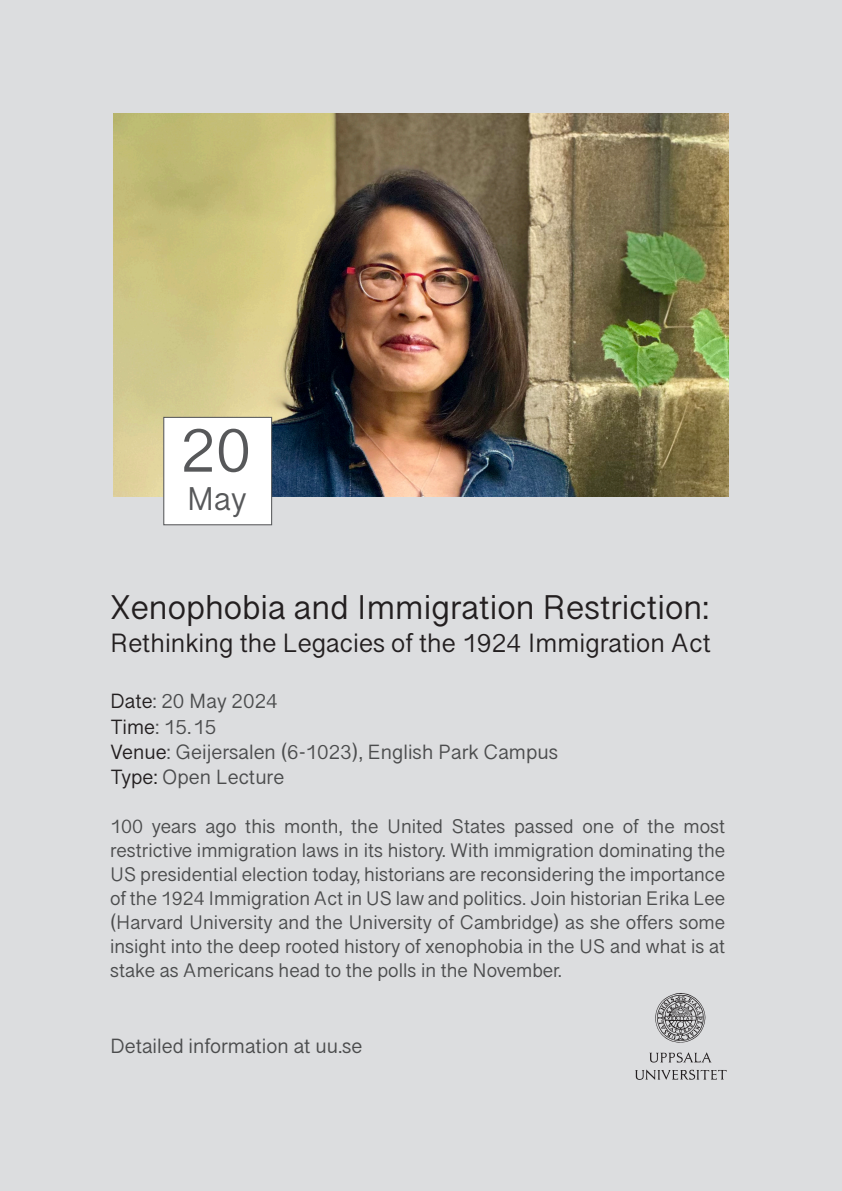
<style>
.page{position:relative;width:842px;height:1191px;background:#dcdddf}
.page>*{position:absolute;margin:0;border:0;box-sizing:border-box;transform-origin:0 0}
.t1{font:64px "Malayalam Sangam MN";color:#57585a}
.t2{font:35px "Malayalam Sangam MN";color:#231f20}
.t3{font:33.6px "Malayalam Sangam MN";color:#57585a}
.t4{font:27px "Malayalam Sangam MN";color:#231f20}
.t5{font:21px "Malayalam Sangam MN";color:#4b4c4d}
.t6{font:20px/24px "Malayalam Sangam MN";color:#4b4c4d;text-align:justify}
.s1{color:#231f20}
</style>
<div class="page">
<img style="left:113px;top:113px;width:616px;height:383px">
<div style="left:163px;top:417px;width:109px;height:108px;background:#fff;border:1px solid #57585a"></div>
<svg style="left:649px;top:1052px;width:62px;height:10px"></svg>
<svg style="left:635px;top:1069px;width:91px;height:11px"></svg>
<svg style="left:655px;top:993px;width:50px;height:49px"></svg>
<p class="t1" style="left:181px;top:419px;width:72px">20</p>
<p class="t3" style="left:187px;top:483px;width:61px">May</p>
<p class="t2" style="left:110px;top:591px;width:600px">Xenophobia and Immigration Restriction:</p>
<p class="t4" style="left:110px;top:630px;width:602px">Rethinking the Legacies of the 1924 Immigration Act</p>
<p class="t5" style="left:110px;top:691px;width:169px"><span class="s1">Date</span>: 20 May 2024</p>
<p class="t5" style="left:110px;top:716px;width:108px"><span class="s1">Time</span>: 15.15</p>
<p class="t5" style="left:110px;top:741px;width:449px"><span class="s1">Venue</span>: Geijersalen (6-1023), English Park Campus</p>
<p class="t5" style="left:110px;top:767px;width:176px"><span class="s1">Type:</span> Open Lecture</p>
<p class="t6" style="left:110px;top:817px;width:617px">100 years ago this month, the United States passed one of the most restrictive immigration laws in its history. With immigration dominating the US presidential election today, historians are reconsidering the importance of the 1924 Immigration Act in US law and politics. Join historian Erika Lee (Harvard University and the University of Cambridge) as she offers some insight into the deep rooted history of xenophobia in the US and what is at stake as Americans head to the polls in the November.</p>
<p class="t5" style="left:110px;top:1035px;width:254px">Detailed information at uu.se</p>
</div>
